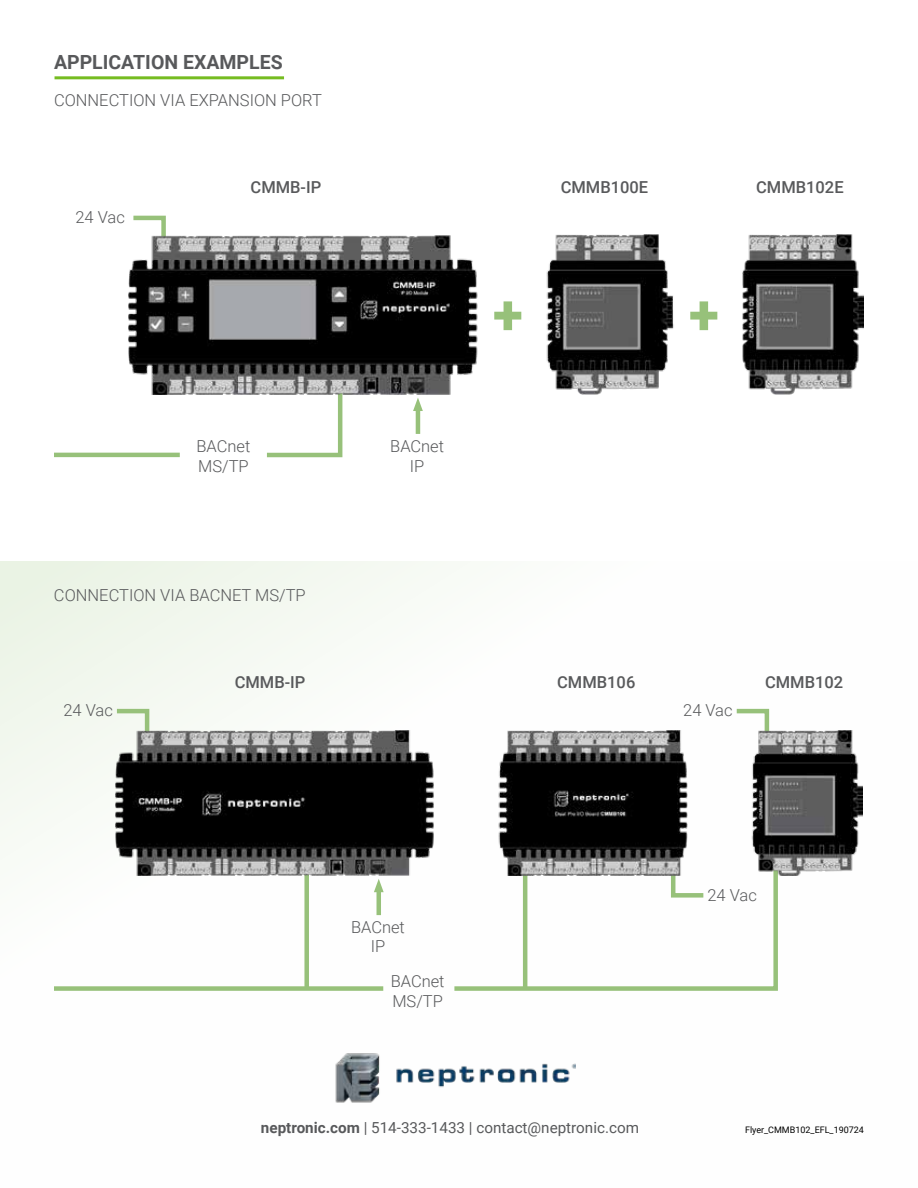
<style>
.page{position:relative;width:918px;height:1188px;background:#fff}
.page>*{position:absolute;margin:0;border:0;box-sizing:border-box;transform-origin:0 0}
.t1{font:900 55.5px "Roboto";color:#97c17a}
.t2{font:700 19.5px "Roboto";color:#58595b}
.t3{font:300 16.5px/19.8px "Roboto";color:#58595b}
.t4{font:500 16.5px "Roboto";color:#58595b}
.t5{font:15.15px "Roboto";color:#58595b}
.t6{font:9px "Roboto";color:#000}
.s1{font-weight:700}
</style>
<div class="page">
<div style="left:0;top:562px;width:918px;height:626px;background:linear-gradient(to bottom,#f8fbf6,#fdfcfe)"></div>
<hr style="left:55px;top:76px;width:229px;height:3px;background:#76bc21">
<svg style="left:133px;top:215px;width:33px;height:19px"></svg>
<svg style="left:267px;top:395px;width:76px;height:63px"></svg>
<hr style="left:54px;top:453px;width:126px;height:4px;background:#97c17a">
<img style="left:128px;top:234px;width:736px;height:161px">
<hr style="left:416px;top:407px;width:4px;height:27px;background:#97c17a">
<svg style="left:413px;top:398px;width:10px;height:13px"></svg>
<div style="left:304px;top:829px;width:5px;height:160px;background:#97c17a"></div>
<div style="left:54px;top:986px;width:329px;height:5px;background:#97c17a"></div>
<svg style="left:450px;top:876px;width:330px;height:117px"></svg>
<svg style="left:112px;top:707px;width:40px;height:44px"></svg>
<svg style="left:732px;top:707px;width:39px;height:24px"></svg>
<svg style="left:669px;top:876px;width:39px;height:24px"></svg>
<hr style="left:377px;top:888px;width:4px;height:27px;background:#97c17a">
<svg style="left:374px;top:879px;width:10px;height:13px"></svg>
<img style="left:115px;top:731px;width:747px;height:145px">
<p class="t2" style="left:54px;top:48px;width:230px">APPLICATION EXAMPLES</p>
<p class="t3" style="left:54px;top:90px;width:269px">CONNECTION VIA EXPANSION PORT</p>
<p class="t3" style="left:75px;top:206px;width:51px">24 Vac</p>
<p class="t4" style="left:251px;top:175px;width:72px">CMMB-IP</p>
<p class="t4" style="left:561px;top:175px;width:89px">CMMB100E</p>
<p class="t4" style="left:756px;top:175px;width:89px">CMMB102E</p>
<p class="t3" style="left:196px;top:436px;width:55px">BACnet<br>MS/TP</p>
<p class="t3" style="left:390px;top:436px;width:55px;text-align:center">BACnet<br>IP</p>
<h1 class="t1" style="left:493px;top:275px;width:31px">+</h1>
<h1 class="t1" style="left:689px;top:275px;width:31px">+</h1>
<p class="t3" style="left:54px;top:585px;width:253px">CONNECTION VIA BACNET MS/TP</p>
<p class="t4" style="left:235px;top:670px;width:72px">CMMB-IP</p>
<p class="t4" style="left:557px;top:670px;width:80px">CMMB106</p>
<p class="t4" style="left:765px;top:670px;width:80px">CMMB102</p>
<p class="t3" style="left:63px;top:700px;width:51px">24 Vac</p>
<p class="t3" style="left:683px;top:700px;width:51px">24 Vac</p>
<p class="t3" style="left:351px;top:916px;width:55px;text-align:center">BACnet<br>IP</p>
<p class="t3" style="left:391px;top:971px;width:55px">BACnet<br>MS/TP</p>
<p class="t3" style="left:707px;top:884px;width:51px">24 Vac</p>
<p class="t5" style="left:261px;top:1117px;width:380px"><span class="s1">neptronic.com</span> | 514-333-1433 | contact@neptronic.com</p>
<p class="t6" style="left:745px;top:1124px;width:120px">Flyer_CMMB102_EFL_190724</p>
</div>
